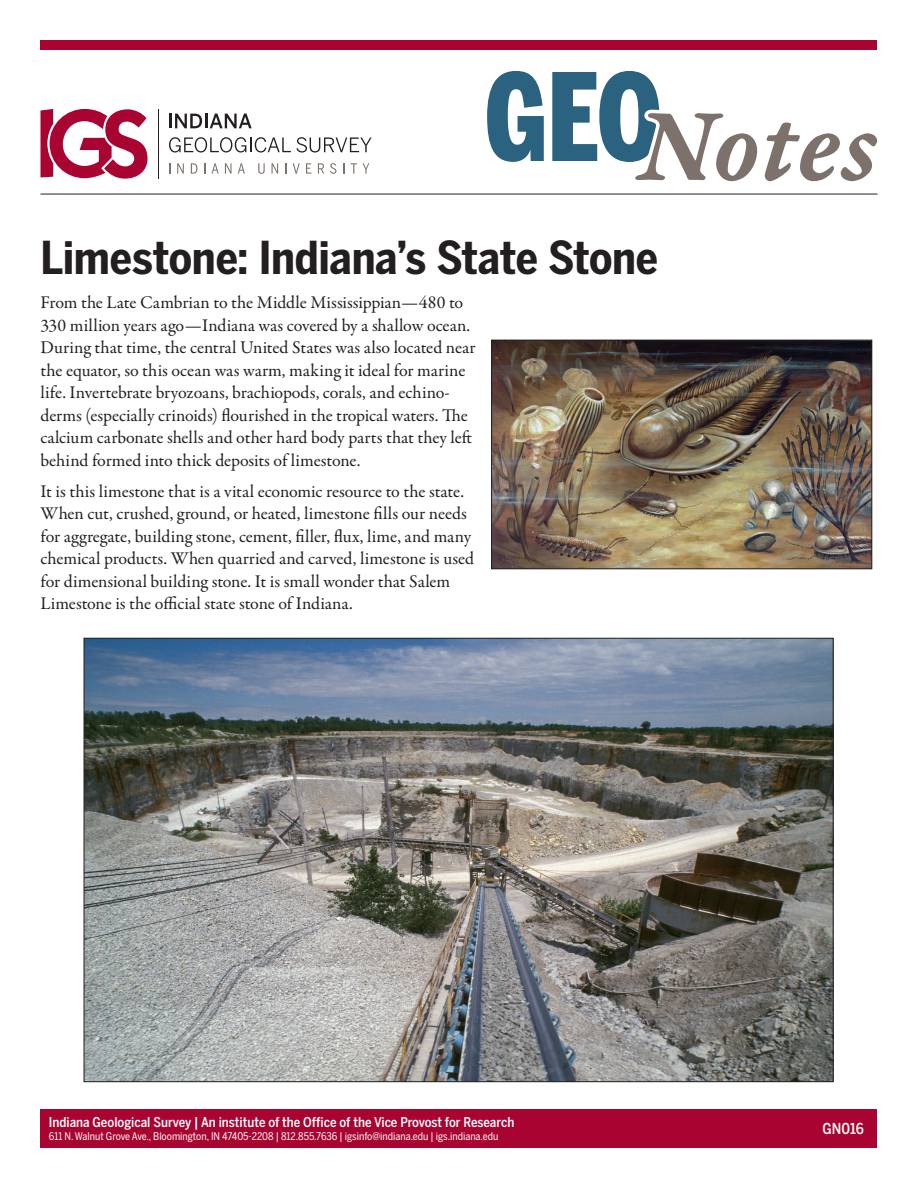
<style>
.page{position:relative;width:918px;height:1188px;background:#fff}
.page>*{position:absolute;margin:0;border:0;box-sizing:border-box;transform-origin:0 0}
.t1{font:900 120.3px "Benton Sans Comp";color:#2b627f}
.t2{font:109.35px "Garamond Premr Pro Smbd It Capt";letter-spacing:-.005em;color:#7d716c}
.Page_1_-_Title{font:700 45px "Benton Sans Cond";letter-spacing:-.01em;color:#231f20}
.text{font:18px/22.5px "Garamond Premr Pro";letter-spacing:-.005em;color:#231f20}
.t3{font:500 15px "Benton Sans Cond";color:#fff}
.t4{font:500 13.5px "Benton Sans Cond";color:#fff}
.t5{font:10.5px "Benton Sans Cond";color:#fff}
</style>
<div class="page">
<div style="left:40px;top:1109px;width:838px;height:39px;background:#a90332"></div>
<div style="left:40px;top:40px;width:838px;height:10px;background:#a90332"></div>
<hr style="left:40px;top:194px;width:838px;height:1px;background:#231f20">
<hr style="left:169px;top:114px;width:3px;height:14px;background:#231f20">
<svg style="left:175px;top:114px;width:77px;height:14px"></svg>
<svg style="left:177px;top:163px;width:7px;height:11px"></svg>
<svg style="left:191px;top:163px;width:6px;height:11px"></svg>
<svg style="left:212px;top:163px;width:7px;height:11px"></svg>
<svg style="left:225px;top:163px;width:7px;height:11px"></svg>
<svg style="left:238px;top:163px;width:7px;height:11px"></svg>
<svg style="left:258px;top:163px;width:7px;height:11px"></svg>
<svg style="left:272px;top:163px;width:6px;height:11px"></svg>
<svg style="left:293px;top:163px;width:7px;height:11px"></svg>
<svg style="left:306px;top:163px;width:5px;height:11px"></svg>
<svg style="left:318px;top:163px;width:6px;height:11px"></svg>
<svg style="left:330px;top:163px;width:6px;height:11px"></svg>
<svg style="left:351px;top:163px;width:6px;height:11px"></svg>
<svg style="left:363px;top:163px;width:6px;height:11px"></svg>
<hr style="left:158px;top:109px;width:1px;height:69px;background:#231f20">
<svg style="left:41px;top:109px;width:107px;height:70px"></svg>
<svg style="left:169px;top:137px;width:203px;height:16px"></svg>
<img style="left:86px;top:640px;width:746px;height:440px">
<img style="left:493px;top:342px;width:377px;height:225px">
<div style="left:491px;top:340px;width:381px;height:229px;border:1px solid #231f20"></div>
<p class="t1" style="left:485px;top:42px;width:178px">GEO</p>
<p class="t2" style="left:637px;top:79px;width:241px">Notes</p>
<p class="Page_1_-_Title" style="left:40px;top:230px;width:619px">Limestone: Indiana’s State Stone</p>
<p class="text" style="left:41px;top:292px;width:437px">From the Late Cambrian to the Middle Mississippian—480 to 330 million years ago—Indiana was covered by a shallow ocean.<br>During that time, the central United States was also located near the equator, so this ocean was warm, making it ideal for marine life. Invertebrate bryozoans, brachiopods, corals, and echino&shy;derms (especially crinoids) flourished in the tropical waters. The calcium carbonate shells and other hard body parts that they left behind formed into thick deposits of limestone.</p>
<p class="text" style="left:41px;top:480px;width:435px">It is this limestone that is a vital economic resource to the state.<br>When cut, crushed, ground, or heated, limestone fills our needs for aggregate, building stone, cement, filler, flux, lime, and many chemical products. When quarried and carved, limestone is used for dimensional building stone. It is small wonder that Salem Limestone is the official state stone of Indiana.</p>
<p class="t4" style="left:49px;top:1114px;width:467px">Indiana Geological Survey | An institute of the Office of the Vice Provost for Research</p>
<p class="t5" style="left:49px;top:1130px;width:451px">611 N. Walnut Grove Ave., Bloomington, IN 47405-2208 | 812.855.7636 | igsinfo@indiana.edu | igs.indiana.edu</p>
<p class="t3" style="left:823px;top:1120px;width:43px">GN016</p>
</div>
